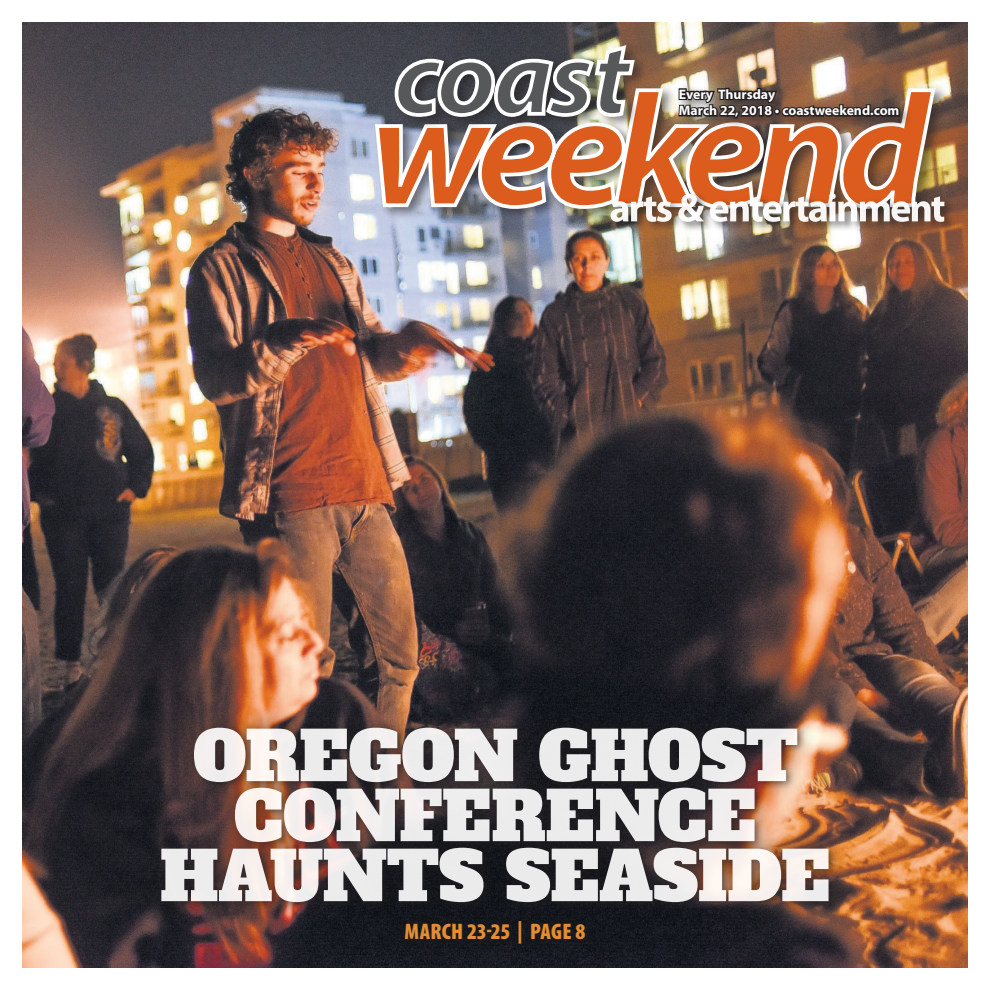
<style>
.page{position:relative;width:990px;height:990px;background:#fff}
.page>*{position:absolute;margin:0;border:0;box-sizing:border-box;transform-origin:0 0}
.t1{font:67.5px/60px "Alfa Slab One";letter-spacing:-.015em;color:#fff;text-align:center}
.t2{font:900 condensed 22.5px "Myriad Pro";letter-spacing:.005em;color:#f79835}
.t3{font:700 13.75px/16.5px "Myriad Pro";color:#fff}
</style>
<div class="page">
<img style="left:22px;top:23px;width:946px;height:944px">
<div style="left:373px;top:84px;width:576px;height:138px;background:#231f20;opacity:.55"></div>
<img style="left:373px;top:86px;width:565px;height:125px">
<div style="left:393px;top:42px;width:256px;height:87px;background:#231f20;opacity:.55"></div>
<svg style="left:393px;top:43px;width:244px;height:76px"></svg>
<div style="left:609px;top:190px;width:347px;height:42px;background:#231f20;opacity:.65"></div>
<svg style="left:611px;top:193px;width:333px;height:29px"></svg>
<div style="left:675px;top:83px;width:239px;height:47px;background:#231f20;opacity:.55"></div>
<svg style="left:677px;top:87px;width:224px;height:33px;background:#604d43"></svg>
<div style="left:141px;top:707px;width:708px;height:255px;background:#231f20;opacity:.55"></div>
<p class="t3" style="left:679px;top:87px;width:222px">Every Thursday<br>March 22, 2018 • coastweekend.com</p>
<h1 class="t1" style="left:160px;top:732px;width:672px">OREGON GHOST<br>CONFERENCE<br>HAUNTS SEASIDE</h1>
<h2 class="t2" style="left:405px;top:922px;width:182px">MARCH 23-25 | PAGE 8</h2>
</div>
